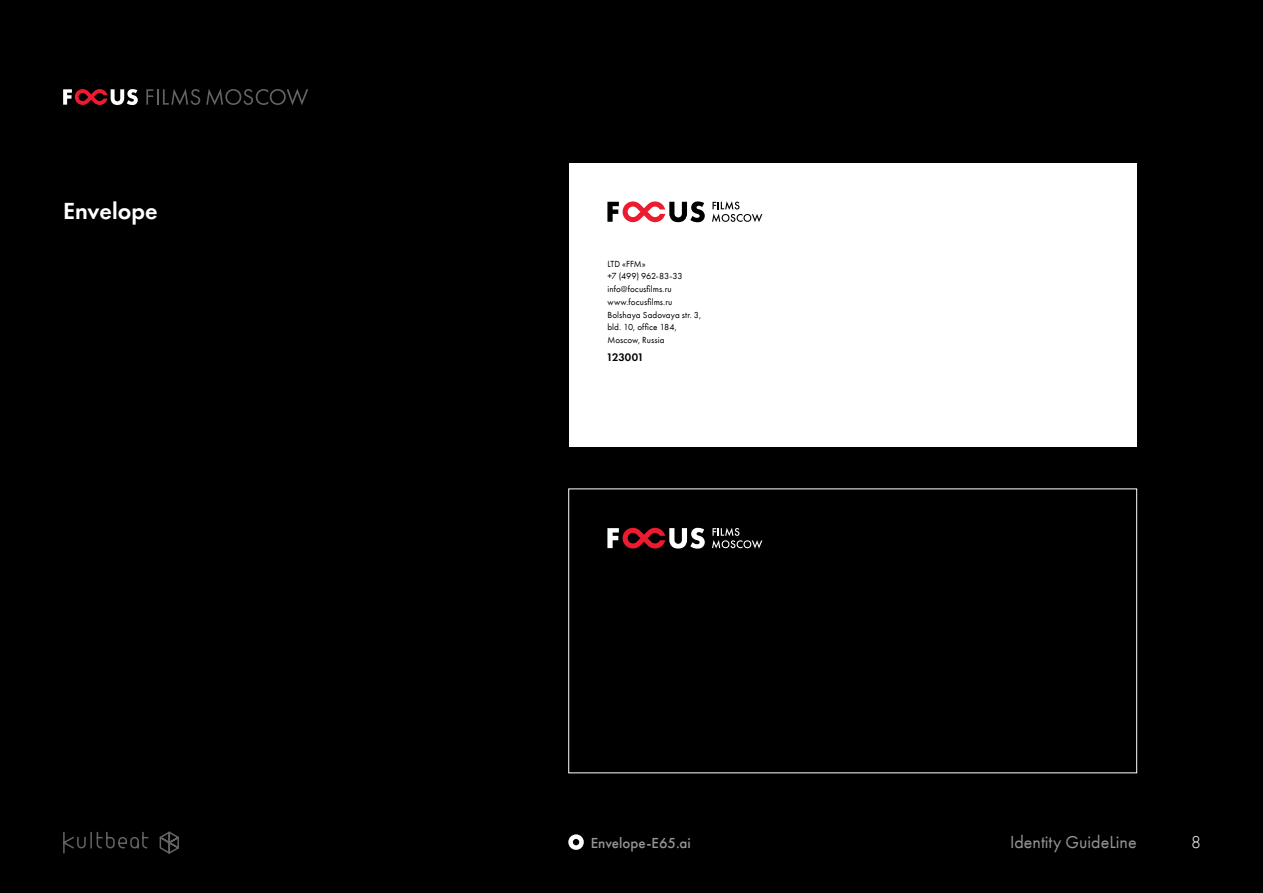
<style>
.page{position:relative;width:1263px;height:893px;background:#000}
.page>*{position:absolute;margin:0;border:0;box-sizing:border-box;transform-origin:0 0}
.t1{font:600 24px "Futura PT";color:#fff}
.t2{font:18px "Futura PT";color:#939598}
.t3{font:300 18px "Futura PT";color:#fff}
.t4{font:500 15px "Futura PT";color:#939598}
.t5{font:600 11.25px "Futura PT";letter-spacing:-.005em;color:#000}
.t6{font:9.15px/12.8px "Futura PT";letter-spacing:.01em;color:#000}
</style>
<div class="page">
<svg style="left:159px;top:831px;width:20px;height:23px"></svg>
<svg style="left:63px;top:831px;width:86px;height:23px"></svg>
<svg style="left:63px;top:89px;width:75px;height:16px"></svg>
<svg style="left:146px;top:89px;width:54px;height:16px"></svg>
<svg style="left:206px;top:89px;width:102px;height:16px"></svg>
<div style="left:568px;top:834px;width:16px;height:16px;border:4px solid #fff;border-radius:50%"></div>
<div style="left:569px;top:163px;width:568px;height:283px;background:#fff"></div>
<svg style="left:712px;top:201px;width:50px;height:21px"></svg>
<svg style="left:607px;top:201px;width:98px;height:22px"></svg>
<svg style="left:712px;top:528px;width:50px;height:20px"></svg>
<svg style="left:607px;top:528px;width:98px;height:21px"></svg>
<div style="left:568px;top:488px;width:569px;height:285px;border:1px solid #fff"></div>
<h1 class="t1" style="left:63px;top:196px;width:96px">Envelope</h1>
<p class="t6" style="left:607px;top:257px;width:95px">LTD «FFM»<br>+7 (499) 962-83-33 info@focusfilms.ru www.focusfilms.ru<br>Bolshaya Sadovaya str. 3, bld. 10, office 184,<br>Moscow, Russia</p>
<p class="t5" style="left:606px;top:351px;width:39px">123001</p>
<h3 class="t4" style="left:591px;top:834px;width:102px">Envelope-E65.ai</h3>
<h2 class="t2" style="left:1010px;top:832px;width:128px">Identity GuideLine</h2>
<h2 class="t3" style="left:1191px;top:832px;width:11px">8</h2>
</div>
